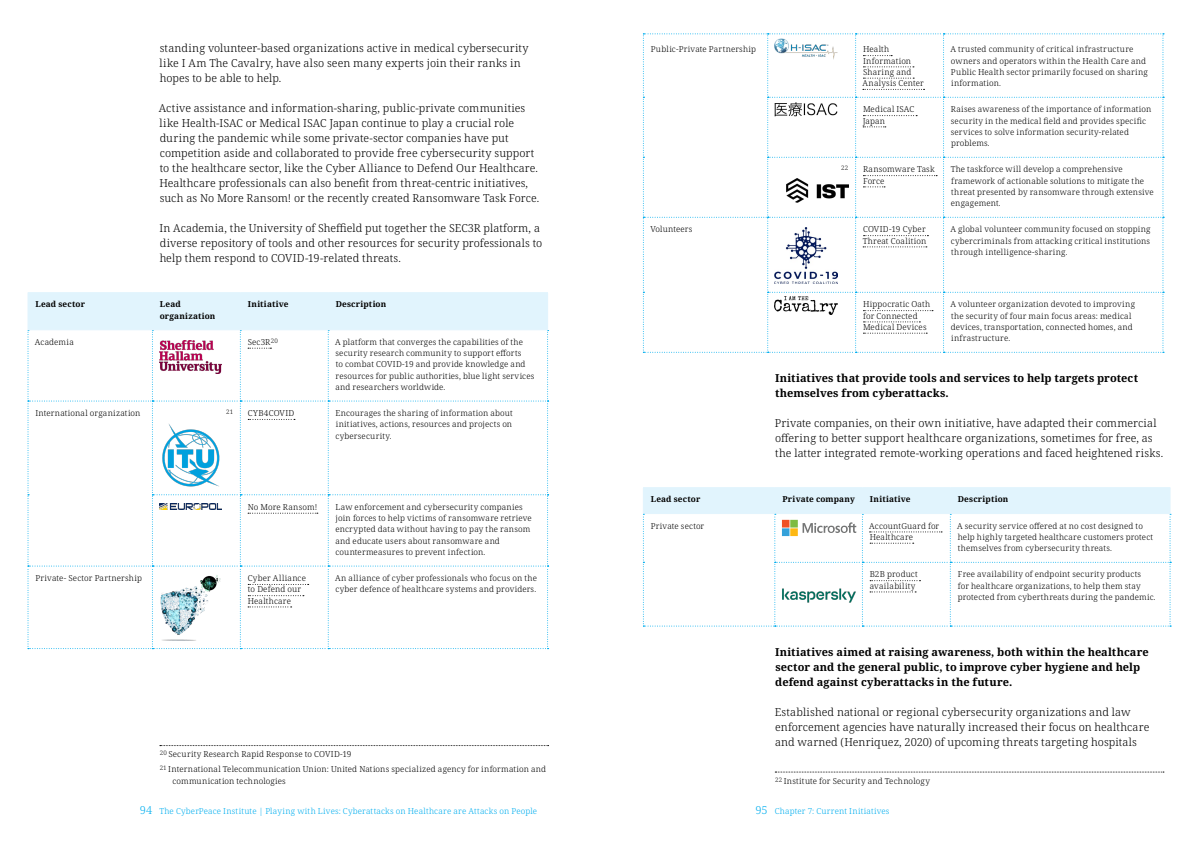
<style>
.page{position:relative;width:1191px;height:842px;background:#fff}
.page>*{position:absolute;margin:0;border:0;box-sizing:border-box;transform-origin:0 0}
.t1{font:300 11px/15px "Noto Serif";letter-spacing:.005em;color:#000}
.t2{font:700 11px/15px "Noto Serif";letter-spacing:.005em;color:#000}
.t3{font:300 8.2px/11.3px "Noto Serif";letter-spacing:.02em;color:#000}
.t4{font:300 8.2px "Noto Serif";letter-spacing:.02em;color:#00aeef}
.t5{font:700 8.2px/11.3px "Noto Serif";letter-spacing:.015em;color:#000}
.t6{font:300 6.2px "Noto Serif";color:#000}
.s1{font-size:11px}
</style>
<div class="page">
<hr style="left:28px;top:292px;width:124px;height:1px;background:#e1f4fd">
<hr style="left:152px;top:292px;width:88px;height:1px;background:#e1f4fd">
<hr style="left:240px;top:292px;width:88px;height:1px;background:#e1f4fd">
<hr style="left:328px;top:292px;width:220px;height:1px;background:#e1f4fd">
<svg style="left:28px;top:293px;width:520px;height:356px"></svg>
<svg style="left:160px;top:745px;width:388px;height:1px"></svg>
<svg style="left:643px;top:34px;width:521px;height:319px"></svg>
<hr style="left:643px;top:487px;width:132px;height:1px;background:#e1f4fd">
<hr style="left:775px;top:487px;width:87px;height:1px;background:#e1f4fd">
<hr style="left:862px;top:487px;width:88px;height:1px;background:#e1f4fd">
<hr style="left:950px;top:487px;width:220px;height:1px;background:#e1f4fd">
<svg style="left:643px;top:488px;width:528px;height:139px"></svg>
<svg style="left:775px;top:772px;width:389px;height:1px"></svg>
<h1 class="t1" style="left:160px;top:41px;width:370px">standing volunteer-based organizations active in medical cybersecurity like I Am The Cavalry, have also seen many experts join their ranks in hopes to be able to help.</h1>
<p class="t1" style="left:159px;top:101px;width:382px">Active assistance and information-sharing, public-private communities like Health-ISAC or Medical ISAC Japan continue to play a crucial role during the pandemic while some private-sector companies have put competition aside and collaborated to provide free cybersecurity support to the healthcare sector, like the Cyber Alliance to Defend Our Healthcare.<br>Healthcare professionals can also benefit from threat-centric initiatives, such as No More Ransom! or the recently created Ransomware Task Force.</p>
<h1 class="t1" style="left:159px;top:221px;width:384px">In Academia, the University of Sheffield put together the SEC3R platform, a diverse repository of tools and other resources for security professionals to help them respond to COVID-19-related threats.</h1>
<p class="t5" style="left:36px;top:299px;width:51px">Lead sector</p>
<p class="t5" style="left:160px;top:299px;width:57px">Lead organization</p>
<p class="t5" style="left:248px;top:299px;width:42px">Initiative</p>
<p class="t5" style="left:336px;top:299px;width:52px">Description</p>
<p class="t3" style="left:35px;top:336px;width:40px">Academia</p>
<p class="t3" style="left:248px;top:336px;width:32px">Sec3R<sup>20</sup></p>
<p class="t3" style="left:335px;top:336px;width:201px">A platform that converges the capabilities of the security research community to support efforts<br>to combat COVID-19 and provide knowledge and resources for public authorities, blue light services and researchers worldwide.</p>
<p class="t3" style="left:35px;top:408px;width:107px">International organization</p>
<p class="t6" style="left:226px;top:408px;width:8px">21</p>
<p class="t3" style="left:248px;top:408px;width:48px">CYB4COVID</p>
<p class="t3" style="left:335px;top:408px;width:179px;text-align:justify">Encourages the sharing of information about initiatives, actions, resources and projects on cybersecurity.</p>
<p class="t3" style="left:248px;top:501px;width:71px">No More Ransom!</p>
<p class="t3" style="left:335px;top:501px;width:198px">Law enforcement and cybersecurity companies join forces to help victims of ransomware retrieve encrypted data without having to pay the ransom and educate users about ransomware and countermeasures to prevent infection.</p>
<p class="t3" style="left:35px;top:573px;width:108px">Private- Sector Partnership</p>
<p class="t3" style="left:248px;top:573px;width:60px">Cyber Alliance to Defend our<br>Healthcare</p>
<p class="t3" style="left:335px;top:573px;width:203px">An alliance of cyber professionals who focus on the cyber defence of healthcare systems and providers.</p>
<p class="t3" style="left:160px;top:747px;width:388px;line-height:15px"><sup>20</sup> Security Research Rapid Response to COVID-19<br><sup>21</sup> International Telecommunication Union: United Nations specialized agency for information and</p>
<p class="t3" style="left:172px;top:775px;width:115px">communication technologies</p>
<p class="t3" style="left:651px;top:44px;width:107px">Public-Private Partnership</p>
<p class="t3" style="left:862px;top:44px;width:63px">Health<br>Information<br>Sharing and<br>Analysis Center</p>
<p class="t3" style="left:950px;top:44px;width:199px">A trusted community of critical infrastructure owners and operators within the Health Care and Public Health sector primarily focused on sharing information.</p>
<p class="t3" style="left:862px;top:104px;width:53px">Medical ISAC<br>Japan</p>
<p class="t3" style="left:951px;top:104px;width:202px">Raises awareness of the importance of information security in the medical field and provides specific services to solve information security-related problems.</p>
<p class="t6" style="left:841px;top:164px;width:9px">22</p>
<p class="t3" style="left:863px;top:164px;width:73px">Ransomware Task<br>Force</p>
<p class="t3" style="left:950px;top:164px;width:205px">The taskforce will develop a comprehensive framework of actionable solutions to mitigate the threat presented by ransomware through extensive engagement.</p>
<p class="t3" style="left:650px;top:224px;width:44px">Volunteers</p>
<p class="t3" style="left:862px;top:224px;width:65px">COVID-19 Cyber<br>Threat Coalition</p>
<p class="t3" style="left:950px;top:224px;width:202px;text-align:justify">A global volunteer community focused on stopping cybercriminals from attacking critical institutions through intelligence-sharing.</p>
<p class="t3" style="left:863px;top:299px;width:69px">Hippocratic Oath for Connected<br>Medical Devices</p>
<p class="t3" style="left:950px;top:299px;width:186px">A volunteer organization devoted to improving the security of four main focus areas: medical devices, transportation, connected homes, and infrastructure.</p>
<h1 class="t2" style="left:775px;top:371px;width:364px">Initiatives that provide tools and services to help targets protect themselves from cyberattacks.</h1>
<h1 class="t1" style="left:774px;top:416px;width:390px">Private companies, on their own initiative, have adapted their commercial offering to better support healthcare organizations, sometimes for free, as the latter integrated remote-working operations and faced heightened risks.</h1>
<p class="t5" style="left:651px;top:494px;width:51px">Lead sector</p>
<p class="t5" style="left:782px;top:494px;width:74px">Private company</p>
<p class="t5" style="left:870px;top:494px;width:42px">Initiative</p>
<p class="t5" style="left:957px;top:494px;width:52px">Description</p>
<p class="t3" style="left:651px;top:520px;width:55px">Private sector</p>
<p class="t3" style="left:869px;top:520px;width:72px">AccountGuard for<br>Healthcare</p>
<p class="t3" style="left:957px;top:520px;width:198px">A security service offered at no cost designed to help highly targeted healthcare customers protect themselves from cybersecurity threats.</p>
<p class="t3" style="left:869px;top:569px;width:50px">B2B product availability</p>
<p class="t3" style="left:957px;top:569px;width:200px">Free availability of endpoint security products<br>for healthcare organizations, to help them stay protected from cyberthreats during the pandemic.</p>
<h1 class="t2" style="left:775px;top:645px;width:375px">Initiatives aimed at raising awareness, both within the healthcare sector and the general public, to improve cyber hygiene and help defend against cyberattacks in the future.</h1>
<h1 class="t1" style="left:774px;top:705px;width:376px">Established national or regional cybersecurity organizations and law enforcement agencies have naturally increased their focus on healthcare and warned (Henriquez, 2020) of upcoming threats targeting hospitals</h1>
<p class="t3" style="left:775px;top:775px;width:156px"><sup>22</sup> Institute for Security and Technology</p>
<p class="t4" style="left:140px;top:805px;width:399px"><span class="s1">94</span> The CyberPeace Institute | Playing with Lives: Cyberattacks on Healthcare are Attacks on People</p>
<p class="t4" style="left:755px;top:805px;width:135px"><span class="s1">95</span> Chapter 7: Current Initiatives</p>
</div>
